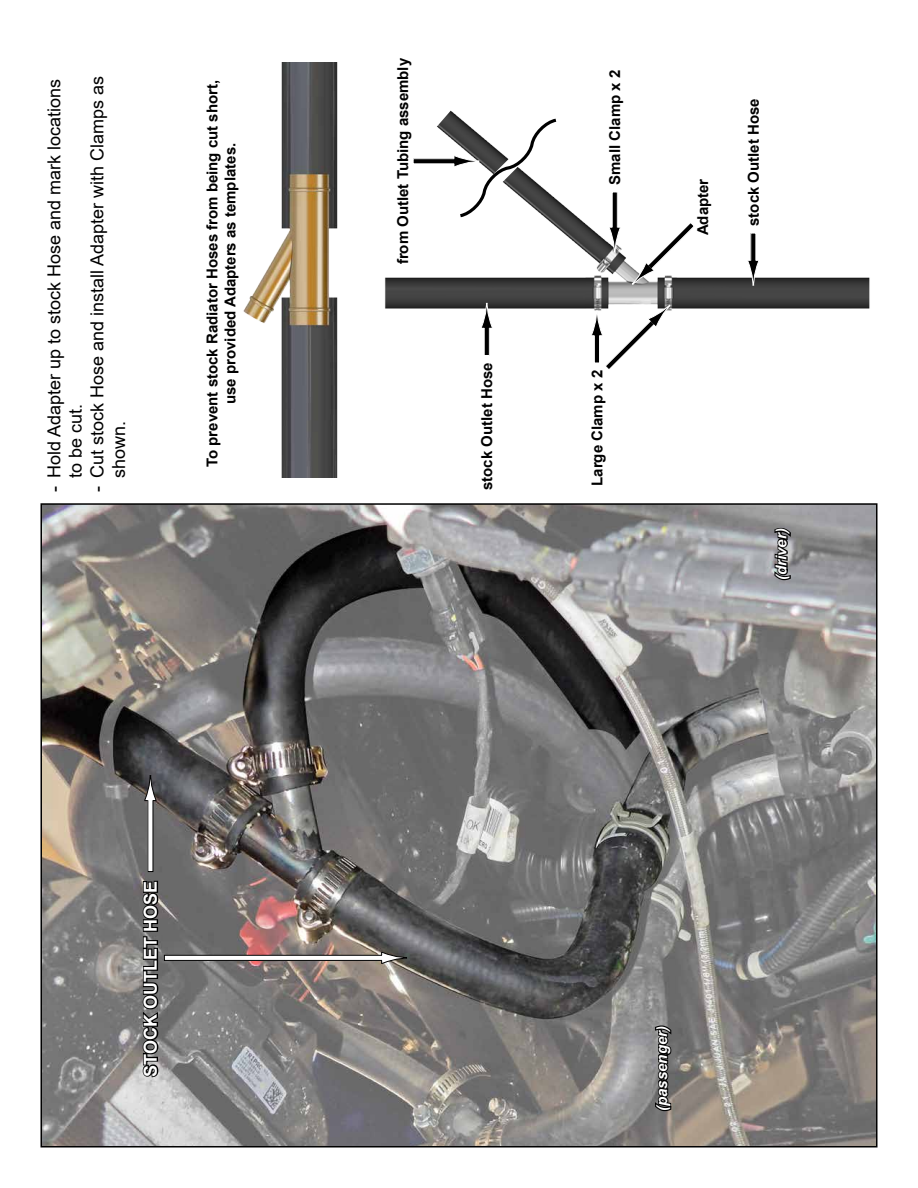
<style>
.page{position:relative;width:918px;height:1188px;background:#fff}
.page>*{position:absolute;margin:0;border:0;box-sizing:border-box;transform-origin:0 0}
.t1{font:18px/21.6px "Arial";color:#000}
.t2{font:700 18px "Arial";color:#fff}
.t3{font:700 15px/18px "Arial";color:#000;text-align:center}
.t4{font:italic 700 15px "Arial";color:#fff}
</style>
<div class="page">
<img style="left:43px;top:506px;width:832px;height:639px">
<svg style="left:141px;top:880px;width:19px;height:199px;background:#3b3a3a"></svg>
<svg style="left:654px;top:1024px;width:19px;height:89px;background:#3d3d3d"></svg>
<svg style="left:773px;top:526px;width:19px;height:56px"></svg>
<div style="left:148px;top:800px;width:5px;height:72px;background:#fff"></div>
<svg style="left:144px;top:776px;width:13px;height:25px"></svg>
<div style="left:164px;top:955px;width:218px;height:5px;background:#fff"></div>
<div style="left:164px;top:955px;width:218px;height:6px;border:1px solid #000"></div>
<svg style="left:381px;top:951px;width:26px;height:13px"></svg>
<img style="left:385px;top:213px;width:485px;height:98px">
<svg style="left:632px;top:221px;width:63px;height:63px"></svg>
<div style="left:484px;top:328px;width:5px;height:27px;background:#000"></div>
<div style="left:484px;top:328px;width:6px;height:28px;border:1px solid #fff"></div>
<svg style="left:480px;top:303px;width:13px;height:26px"></svg>
<div style="left:612px;top:192px;width:5px;height:35px;background:#000"></div>
<div style="left:612px;top:192px;width:6px;height:36px;border:1px solid #fff"></div>
<svg style="left:608px;top:226px;width:13px;height:27px"></svg>
<div style="left:751px;top:233px;width:5px;height:28px;background:#000"></div>
<div style="left:750px;top:233px;width:6px;height:28px;border:1px solid #fff"></div>
<svg style="left:747px;top:260px;width:13px;height:26px"></svg>
<svg style="left:590px;top:305px;width:81px;height:64px"></svg>
<svg style="left:413px;top:110px;width:160px;height:123px"></svg>
<img style="left:243px;top:63px;width:95px;height:414px">
<p class="t1" style="left:43px;top:478px;width:401px;text-indent:-14px;rotate:-90deg">- Hold Adapter up to stock Hose and mark locations to be cut.</p>
<p class="t1" style="left:86px;top:478px;width:404px;text-indent:-14px;rotate:-90deg">- Cut stock Hose and install Adapter with Clamps as shown.</p>
<p class="t3" style="left:203px;top:467px;width:389px;rotate:-90deg">To prevent stock Radiator Hoses from being cut short, use provided Adapters as templates.</p>
<p class="t2" style="left:138px;top:1077px;width:197px;rotate:-90deg">STOCK OUTLET HOSE</p>
<p class="t3" style="left:394px;top:264px;width:208px;rotate:-90deg">from Outlet Tubing assembly</p>
<p class="t3" style="left:478px;top:490px;width:129px;rotate:-90deg">stock Outlet Hose</p>
<p class="t3" style="left:606px;top:185px;width:117px;rotate:-90deg">Small Clamp x 2</p>
<p class="t3" style="left:588px;top:486px;width:117px;rotate:-90deg">Large Clamp x 2</p>
<p class="t3" style="left:694px;top:235px;width:58px;rotate:-90deg">Adapter</p>
<p class="t3" style="left:745px;top:226px;width:129px;rotate:-90deg">stock Outlet Hose</p>
<p class="t4" style="left:771px;top:580px;width:54px;rotate:-90deg">(driver)</p>
<p class="t4" style="left:652px;top:1111px;width:88px;rotate:-90deg">(passenger)</p>
</div>
